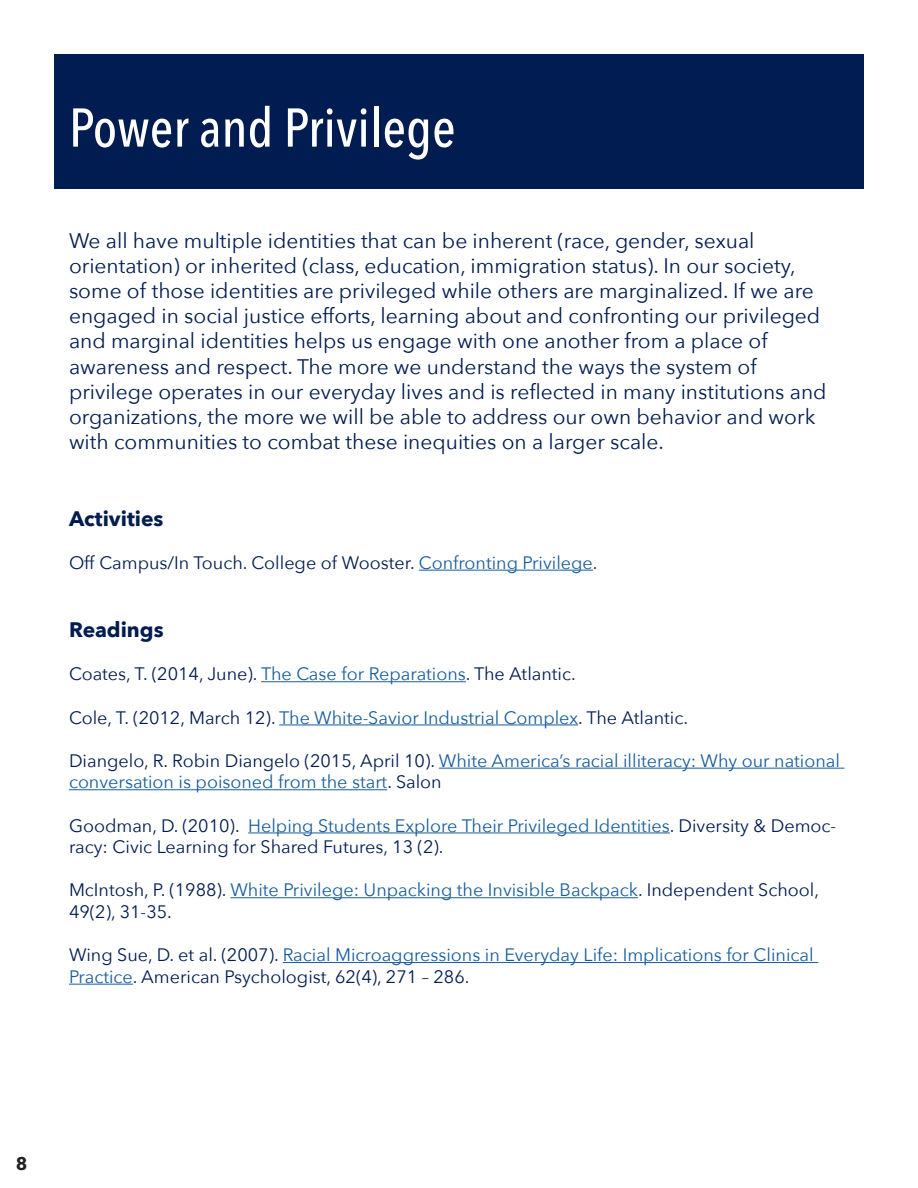
<style>
.page{position:relative;width:918px;height:1188px;background:#fff}
.page>*{position:absolute;margin:0;border:0;box-sizing:border-box;transform-origin:0 0}
.t1{font:500 54px "Avenir Next Condensed";color:#fff}
.t2{font:21px/25.2px "Avenir Next";color:#001c50}
.t3{font:700 21px "Avenir Next";color:#001c50}
.t4{font:18px/21.6px "Avenir Next";color:#001c50}
.t5{font:18px/21.6px "Avenir Next";color:#175d9e}
.t6{font:700 18px "Avenir Next";color:#231f20}
.s1{color:#175d9e}
.s2{color:#001c50}
</style>
<div class="page">
<div style="left:54px;top:54px;width:810px;height:135px;background:#001c50"></div>
<hr style="left:419px;top:570px;width:174px;height:1px;background:#175d9e">
<hr style="left:261px;top:681px;width:205px;height:1px;background:#175d9e">
<hr style="left:279px;top:724px;width:299px;height:1px;background:#175d9e">
<hr style="left:439px;top:768px;width:405px;height:1px;background:#175d9e">
<hr style="left:69px;top:789px;width:318px;height:1px;background:#175d9e">
<hr style="left:248px;top:833px;width:422px;height:1px;background:#175d9e">
<hr style="left:230px;top:897px;width:408px;height:1px;background:#175d9e">
<hr style="left:283px;top:962px;width:535px;height:1px;background:#175d9e">
<hr style="left:69px;top:984px;width:64px;height:1px;background:#175d9e">
<p class="t1" style="left:69px;top:95px;width:388px">Power and Privilege</p>
<p class="t2" style="left:69px;top:227px;width:759px">We all have multiple identities that can be inherent (race, gender, sexual orientation) or inherited (class, education, immigration status). In our society, some of those identities are privileged while others are marginalized. If we are engaged in social justice efforts, learning about and confronting our privileged and marginal identities helps us engage with one another from a place of awareness and respect. The more we understand the ways the system of privilege operates in our everyday lives and is reflected in many institutions and organizations, the more we will be able to address our own behavior and work with communities to combat these inequities on a larger scale.</p>
<p class="t3" style="left:69px;top:500px;width:96px">Activities</p>
<p class="t4" style="left:69px;top:551px;width:530px">Off Campus/In Touch. College of Wooster. <span class="s1">Confronting Privilege</span>.</p>
<p class="t3" style="left:69px;top:612px;width:96px">Readings</p>
<p class="t4" style="left:69px;top:663px;width:508px">Coates, T. (2014, June). <span class="s1">The Case for Reparations</span>. The Atlantic.</p>
<p class="t4" style="left:69px;top:706px;width:621px">Cole, T. (2012, March 12). <span class="s1">The White-Savior Industrial Complex</span>. The Atlantic.</p>
<p class="t5" style="left:69px;top:749px;width:772px"><span class="s2">Diangelo, R. Robin Diangelo (2015, April 10).</span> White America’s racial illiteracy: Why our national conversation is poisoned from the start<span class="s2">. Salon</span></p>
<p class="t4" style="left:69px;top:814px;width:769px">Goodman, D. (2010). <span class="s1">Helping Students Explore Their Privileged Identities</span>. Diversity &amp; Democ&shy;racy: Civic Learning for Shared Futures, 13 (2).</p>
<p class="t4" style="left:69px;top:879px;width:752px">McIntosh, P. (1988). <span class="s1">White Privilege: Unpacking the Invisible Backpack</span>. Independent School,<br>49(2), 31-35.</p>
<p class="t5" style="left:69px;top:943px;width:746px"><span class="s2">Wing Sue, D. et al. (2007).</span> Racial Microaggressions in Everyday Life: Implications for Clinical<br>Practice<span class="s2">. American Psychologist, 62(4), 271 – 286.</span></p>
<p class="t6" style="left:16px;top:1148px;width:13px">8</p>
</div>
